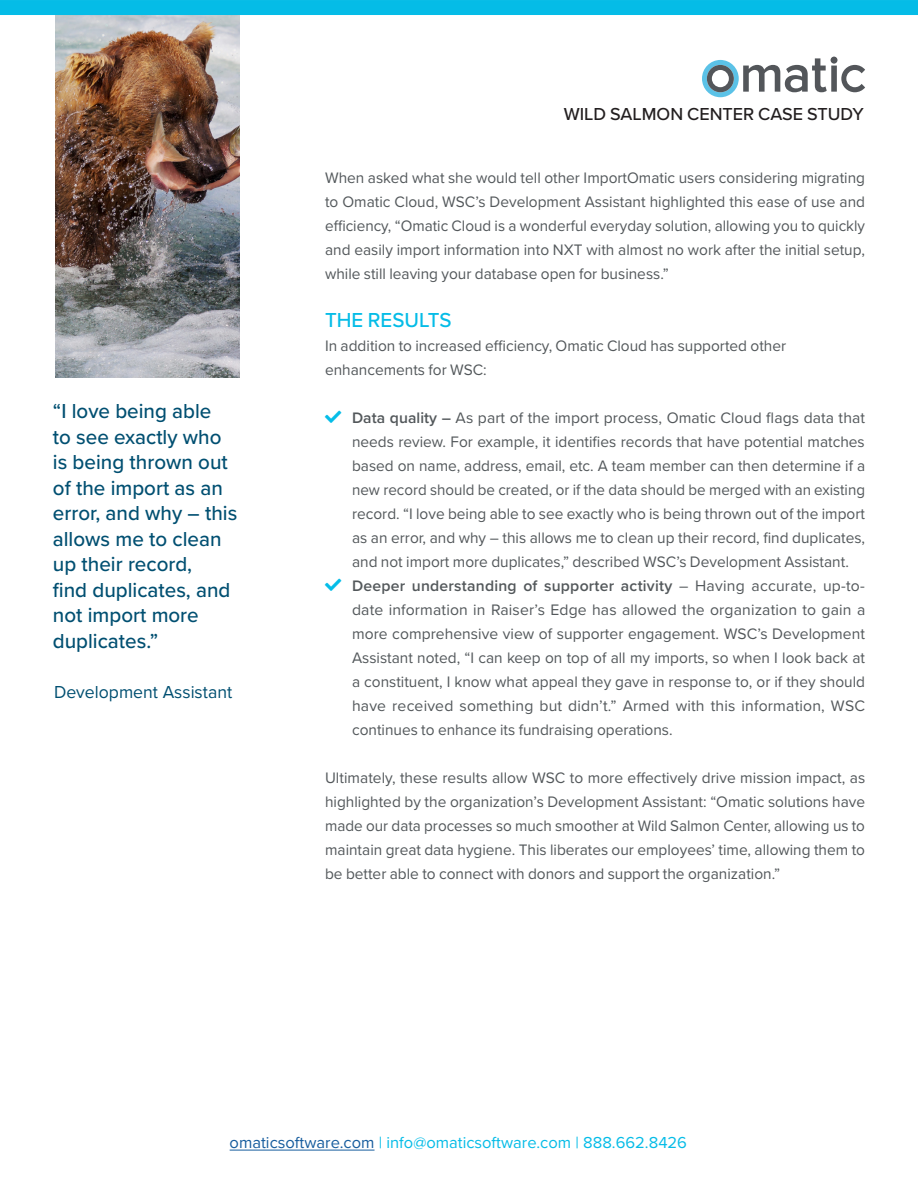
<style>
.page{position:relative;width:918px;height:1188px;background:#fff}
.page>*{position:absolute;margin:0;border:0;box-sizing:border-box;transform-origin:0 0}
.t1{font:500 21px/25.5px "Proxima Nova";color:#004f71}
.t2{font:500 21px "Proxima Nova";color:#05bce7}
.t3{font:500 18px "Proxima Nova";color:#231f20}
.t4{font:18px "Proxima Nova";color:#004f71}
.t5{font:16.5px "Proxima Nova";color:#05bce7}
.t6{font:15.75px/24px "Proxima Nova";color:#53585b;text-align:justify}
.s1{font-weight:600}
.s2{color:#175d9e}
</style>
<div class="page">
<hr style="left:230px;top:1150px;width:145px;height:1px;background:#175d9e">
<svg style="left:702px;top:57px;width:163px;height:40px"></svg>
<img style="left:55px;top:15px;width:185px;height:363px">
<div style="left:0;top:0;width:918px;height:15px;background:#05bce7"></div>
<p class="t1" style="left:53px;top:398px;width:186px">“I love being able<br>to see exactly who is being thrown out of the import as an error, and why – this allows me to clean up their record,<br>find duplicates, and not import more duplicates.”</p>
<p class="t4" style="left:54px;top:678px;width:180px">Development Assistant</p>
<p class="t3" style="left:564px;top:101px;width:302px">WILD SALMON CENTER CASE STUDY</p>
<p class="t6" style="left:325px;top:165px;width:542px">When asked what she would tell other ImportOmatic users considering migrating to Omatic Cloud, WSC’s Development Assistant highlighted this ease of use and efficiency, “Omatic Cloud is a wonderful everyday solution, allowing you to quickly and easily import information into NXT with almost no work after the initial setup, while still leaving your database open for business.”</p>
<p class="t2" style="left:325px;top:304px;width:128px">THE RESULTS</p>
<p class="t6" style="left:325px;top:333px;width:463px">In addition to increased efficiency, Omatic Cloud has supported other enhancements for WSC:</p>
<p class="t6" style="left:352px;top:405px;width:515px"><span class="s1">Data quality –</span> As part of the import process, Omatic Cloud flags data that needs review. For example, it identifies records that have potential matches based on name, address, email, etc. A team member can then determine if a new record should be created, or if the data should be merged with an existing record. “I love being able to see exactly who is being thrown out of the import as an error, and why – this allows me to clean up their record, find duplicates, and not import more duplicates,” described WSC’s Development Assistant.</p>
<p class="t6" style="left:352px;top:573px;width:515px"><span class="s1">Deeper understanding of supporter activity</span> – Having accurate, up-to&shy;date information in Raiser’s Edge has allowed the organization to gain a more comprehensive view of supporter engagement. WSC’s Development Assistant noted, “I can keep on top of all my imports, so when I look back at a constituent, I know what appeal they gave in response to, or if they should have received something but didn’t.” Armed with this information, WSC continues to enhance its fundraising operations.</p>
<p class="t6" style="left:325px;top:765px;width:542px">Ultimately, these results allow WSC to more effectively drive mission impact, as highlighted by the organization’s Development Assistant: “Omatic solutions have made our data processes so much smoother at Wild Salmon Center, allowing us to maintain great data hygiene. This liberates our employees’ time, allowing them to be better able to connect with donors and support the organization.”</p>
<p class="t5" style="left:230px;top:1130px;width:459px"><span class="s2">omaticsoftware.com</span> | info@omaticsoftware.com | 888.662.8426</p>
</div>
